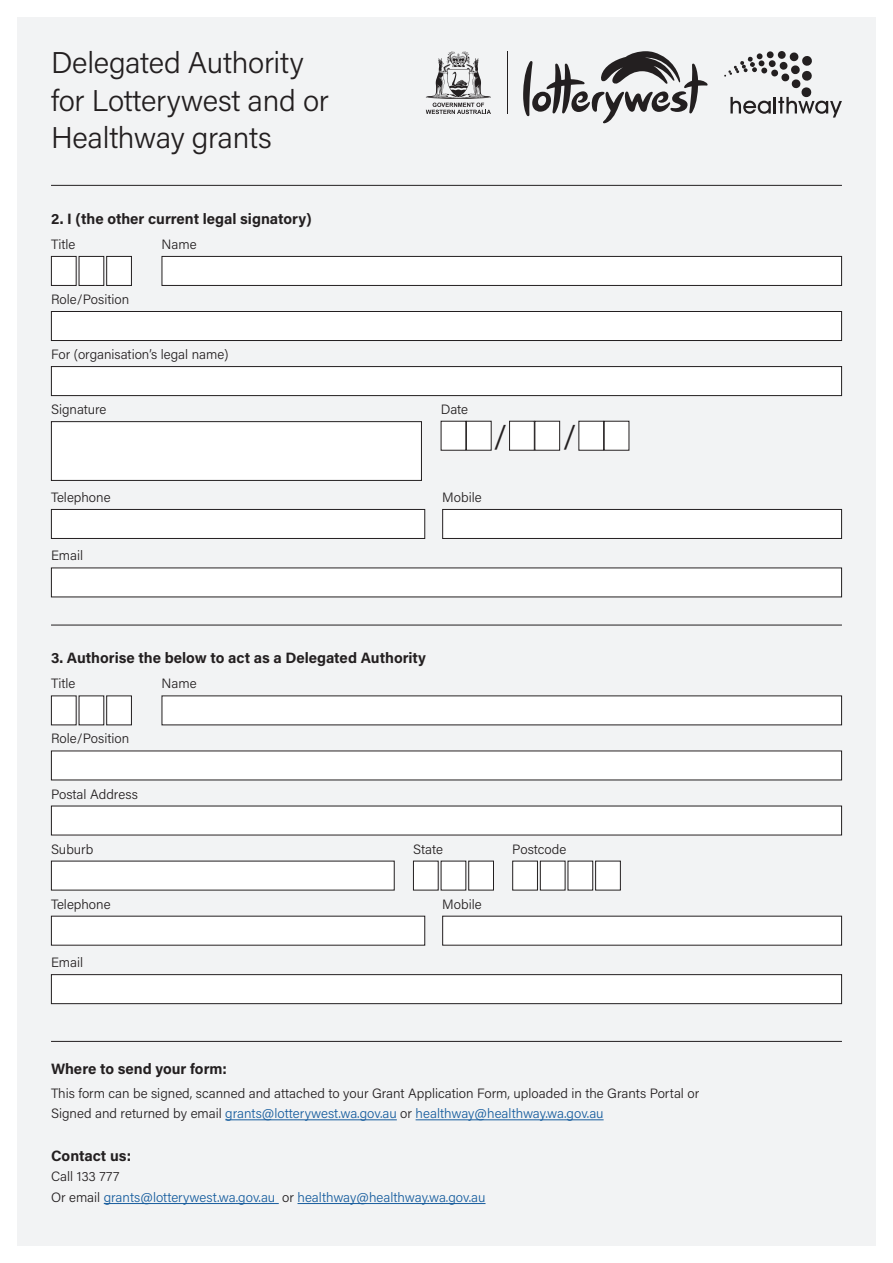
<style>
.page{position:relative;width:893px;height:1263px;background:#fff}
.page>*{position:absolute;margin:0;border:0;box-sizing:border-box;transform-origin:0 0}
.LW_Form_10pt_Galley{font:300 32.7px "Acumin Pro";color:#231f20}
.t1{font:300 30px/37.5px "Acumin Pro";letter-spacing:-.01em;color:#231f20}
.LW_Form_10pt_Subhead{font:700 15px "Acumin Pro";color:#231f20}
.LW_Form_9pt_Galley{font:300 13.5px "Acumin Pro";color:#231f20}
.LW_Form_9pt_Galley-2{font:300 13.5px "Acumin Pro";color:#175d9e}
.s1{color:#231f20}
</style>
<div class="page">
<div style="left:17px;top:17px;width:859px;height:1229px;background:#f2f3f4"></div>
<hr style="left:51px;top:185px;width:791px;height:1px;background:#231f20">
<svg style="left:523px;top:51px;width:185px;height:72px"></svg>
<svg style="left:426px;top:51px;width:65px;height:63px"></svg>
<hr style="left:507px;top:51px;width:1px;height:63px;background:#231f20">
<svg style="left:724px;top:53px;width:118px;height:65px"></svg>
<div style="left:51px;top:696px;width:25px;height:29px;background:#fff"></div>
<div style="left:413px;top:861px;width:25px;height:29px;background:#fff"></div>
<div style="left:413px;top:861px;width:26px;height:29px;border:1px solid #231f20"></div>
<div style="left:513px;top:861px;width:24px;height:29px;background:#fff"></div>
<div style="left:512px;top:861px;width:26px;height:29px;border:1px solid #231f20"></div>
<div style="left:79px;top:696px;width:25px;height:29px;background:#fff"></div>
<div style="left:441px;top:861px;width:25px;height:29px;background:#fff"></div>
<div style="left:540px;top:861px;width:25px;height:29px;background:#fff"></div>
<div style="left:540px;top:861px;width:25px;height:29px;border:1px solid #231f20"></div>
<div style="left:107px;top:696px;width:24px;height:29px;background:#fff"></div>
<div style="left:106px;top:695px;width:26px;height:30px;border:1px solid #231f20"></div>
<div style="left:469px;top:861px;width:24px;height:29px;background:#fff"></div>
<div style="left:468px;top:861px;width:26px;height:29px;border:1px solid #231f20"></div>
<div style="left:568px;top:861px;width:25px;height:29px;background:#fff"></div>
<div style="left:568px;top:861px;width:25px;height:29px;border:1px solid #231f20"></div>
<div style="left:596px;top:861px;width:24px;height:29px;background:#fff"></div>
<div style="left:595px;top:861px;width:26px;height:29px;border:1px solid #231f20"></div>
<div style="left:162px;top:696px;width:680px;height:29px;background:#fff"></div>
<div style="left:51px;top:751px;width:791px;height:29px;background:#fff"></div>
<div style="left:51px;top:806px;width:791px;height:29px;background:#fff"></div>
<div style="left:51px;top:861px;width:343px;height:29px;background:#fff"></div>
<div style="left:51px;top:916px;width:374px;height:29px;background:#fff"></div>
<div style="left:51px;top:975px;width:791px;height:29px;background:#fff"></div>
<div style="left:51px;top:974px;width:791px;height:30px;border:1px solid #231f20"></div>
<div style="left:443px;top:916px;width:399px;height:29px;background:#fff"></div>
<hr style="left:51px;top:1041px;width:791px;height:1px;background:#231f20">
<hr style="left:51px;top:625px;width:791px;height:1px;background:#231f20">
<hr style="left:225px;top:1119px;width:172px;height:1px;background:#175d9e">
<hr style="left:416px;top:1119px;width:188px;height:1px;background:#175d9e">
<hr style="left:104px;top:1203px;width:175px;height:1px;background:#175d9e">
<hr style="left:298px;top:1203px;width:188px;height:1px;background:#175d9e">
<div style="left:441px;top:421px;width:25px;height:29px;background:#fff"></div>
<div style="left:466px;top:421px;width:25px;height:29px;background:#fff"></div>
<div style="left:466px;top:421px;width:26px;height:30px;border:1px solid #231f20"></div>
<div style="left:510px;top:421px;width:24px;height:29px;background:#fff"></div>
<div style="left:509px;top:421px;width:26px;height:30px;border:1px solid #231f20"></div>
<div style="left:535px;top:421px;width:25px;height:29px;background:#fff"></div>
<div style="left:534px;top:421px;width:26px;height:30px;border:1px solid #231f20"></div>
<div style="left:579px;top:421px;width:25px;height:29px;background:#fff"></div>
<div style="left:578px;top:421px;width:26px;height:30px;border:1px solid #231f20"></div>
<div style="left:604px;top:421px;width:25px;height:29px;background:#fff"></div>
<div style="left:51px;top:256px;width:25px;height:29px;background:#fff"></div>
<div style="left:51px;top:256px;width:26px;height:30px;border:1px solid #231f20"></div>
<div style="left:79px;top:256px;width:25px;height:29px;background:#fff"></div>
<div style="left:79px;top:256px;width:25px;height:30px;border:1px solid #231f20"></div>
<div style="left:107px;top:256px;width:24px;height:29px;background:#fff"></div>
<div style="left:106px;top:256px;width:26px;height:30px;border:1px solid #231f20"></div>
<div style="left:162px;top:256px;width:680px;height:29px;background:#fff"></div>
<div style="left:162px;top:256px;width:680px;height:30px;border:1px solid #231f20"></div>
<div style="left:51px;top:311px;width:791px;height:29px;background:#fff"></div>
<div style="left:51px;top:311px;width:791px;height:30px;border:1px solid #231f20"></div>
<div style="left:51px;top:367px;width:791px;height:29px;background:#fff"></div>
<div style="left:51px;top:366px;width:791px;height:30px;border:1px solid #231f20"></div>
<div style="left:51px;top:509px;width:374px;height:29px;background:#fff"></div>
<div style="left:51px;top:509px;width:374px;height:30px;border:1px solid #231f20"></div>
<div style="left:51px;top:568px;width:791px;height:29px;background:#fff"></div>
<div style="left:443px;top:509px;width:399px;height:29px;background:#fff"></div>
<div style="left:442px;top:509px;width:400px;height:30px;border:1px solid #231f20"></div>
<div style="left:51px;top:422px;width:370px;height:58px;background:#fff"></div>
<div style="left:51px;top:421px;width:371px;height:60px;border:1px solid #231f20"></div>
<h2 class="t1" style="left:51px;top:43px;width:279px">Delegated Authority for Lotterywest and or<br>Healthway grants</h2>
<p class="LW_Form_10pt_Subhead" style="left:51px;top:208px;width:262px">2. I (the other current legal signatory)</p>
<p class="LW_Form_9pt_Galley" style="left:51px;top:235px;width:26px">Title</p>
<p class="LW_Form_9pt_Galley" style="left:162px;top:235px;width:37px">Name</p>
<p class="LW_Form_9pt_Galley" style="left:51px;top:290px;width:80px">Role/Position</p>
<p class="LW_Form_9pt_Galley" style="left:51px;top:345px;width:179px">For (organisation’s legal name)</p>
<p class="LW_Form_9pt_Galley" style="left:51px;top:400px;width:57px">Signature</p>
<p class="LW_Form_9pt_Galley" style="left:441px;top:400px;width:29px">Date</p>
<p class="LW_Form_10pt_Galley" style="left:493px;top:414px;width:16px">/</p>
<p class="LW_Form_10pt_Galley" style="left:562px;top:414px;width:16px">/</p>
<p class="LW_Form_9pt_Galley" style="left:51px;top:488px;width:61px">Telephone</p>
<p class="LW_Form_9pt_Galley" style="left:442px;top:488px;width:41px">Mobile</p>
<p class="LW_Form_9pt_Galley" style="left:51px;top:546px;width:34px">Email</p>
<p class="LW_Form_10pt_Subhead" style="left:51px;top:647px;width:377px">3. Authorise the below to act as a Delegated Authority</p>
<p class="LW_Form_9pt_Galley" style="left:51px;top:674px;width:26px">Title</p>
<p class="LW_Form_9pt_Galley" style="left:51px;top:729px;width:80px">Role/Position</p>
<p class="LW_Form_9pt_Galley" style="left:51px;top:784px;width:88px">Postal Address</p>
<p class="LW_Form_9pt_Galley" style="left:162px;top:674px;width:37px">Name</p>
<p class="LW_Form_9pt_Galley" style="left:51px;top:840px;width:44px">Suburb</p>
<p class="LW_Form_9pt_Galley" style="left:51px;top:895px;width:61px">Telephone</p>
<p class="LW_Form_9pt_Galley" style="left:51px;top:953px;width:34px">Email</p>
<p class="LW_Form_10pt_Subhead" style="left:51px;top:1058px;width:177px">Where to send your form:</p>
<p class="LW_Form_9pt_Galley" style="left:413px;top:840px;width:31px">State</p>
<p class="LW_Form_9pt_Galley" style="left:512px;top:840px;width:56px">Postcode</p>
<p class="LW_Form_9pt_Galley" style="left:442px;top:895px;width:41px">Mobile</p>
<p class="LW_Form_9pt_Galley" style="left:51px;top:1084px;width:650px">This form can be signed, scanned and attached to your Grant Application Form, uploaded in the Grants Portal or</p>
<p class="LW_Form_9pt_Galley-2" style="left:51px;top:1104px;width:554px"><span class="s1">Signed and returned by email</span> grants@lotterywest.wa.gov.au <span class="s1">or</span> healthway@healthway.wa.gov.au</p>
<p class="LW_Form_10pt_Subhead" style="left:51px;top:1145px;width:82px">Contact us:</p>
<p class="LW_Form_9pt_Galley" style="left:51px;top:1167px;width:70px">Call 133 777</p>
<p class="LW_Form_9pt_Galley-2" style="left:51px;top:1188px;width:436px"><span class="s1">Or email</span> grants@lotterywest.wa.gov.au <span class="s1">or</span> healthway@healthway.wa.gov.au</p>
</div>
